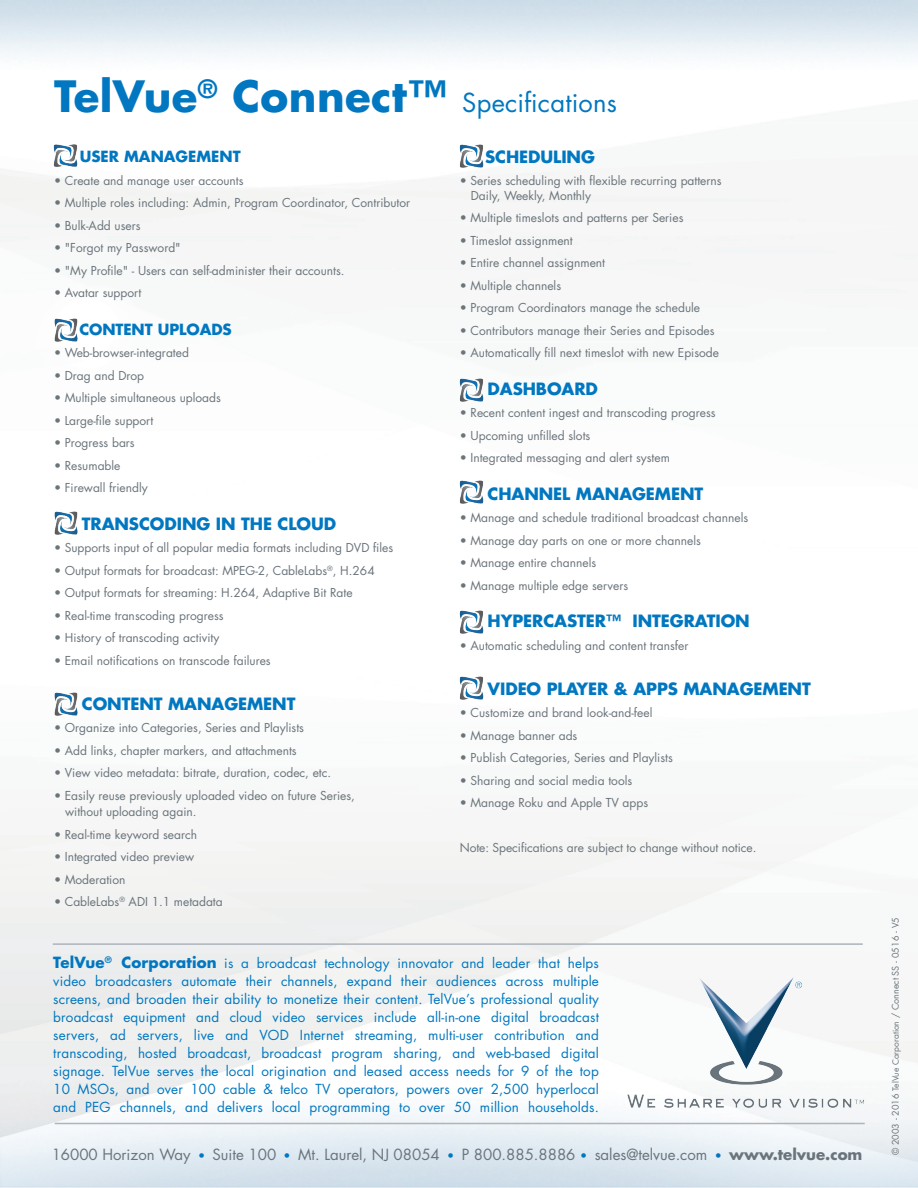
<style>
.page{position:relative;width:918px;height:1188px;background:#fff}
.page>*{position:absolute;margin:0;border:0;box-sizing:border-box;transform-origin:0 0}
.t1{font:700 42px "Futura Std";letter-spacing:.01em;color:#0077c0}
.t2{font:700 16.5px "Futura Std";letter-spacing:-.005em;color:#0077c0}
.t3{font:15px "Futura Std";color:#6a747b}
.t4{font:700 15px "Futura Std";color:#0077c0}
.t5{font:13.5px/18px "Futura Std";letter-spacing:.01em;color:#0077c0;text-align:justify}
.t6{font:12px/16.5px "Futura Std";color:#6a747b}
.t7{font:9px "Futura Std";color:#6a747b}
.s1{font-weight:400;font-size:25.5px}
.s2{font-weight:700;font-size:15px}
.s3{font-size:12px;color:#0077c0}
.s4{font-weight:700}
.s5{font-size:8.4px}
</style>
<div class="page">
<hr style="left:53px;top:943px;width:810px;height:2px;background:#adb4ba">
<img style="left:614px;top:978px;width:251px;height:133px">
<img style="left:53px;top:144px;width:25px;height:24px">
<img style="left:54px;top:318px;width:24px;height:24px">
<img style="left:54px;top:511px;width:24px;height:24px">
<img style="left:47px;top:692px;width:40px;height:29px">
<img style="left:452px;top:372px;width:40px;height:35px">
<img style="left:459px;top:480px;width:25px;height:24px">
<img style="left:459px;top:610px;width:25px;height:24px">
<img style="left:459px;top:676px;width:25px;height:24px">
<hr style="left:55px;top:1123px;width:810px;height:1px;background:#adb4ba">
<img style="left:459px;top:144px;width:33px;height:29px">
<h1 class="t1" style="left:54px;top:69px;width:565px">TelVue<sup>®</sup> Connect™ <span class="s1">Specifications</span></h1>
<p class="t4" style="left:80px;top:147px;width:162px">USER MANAGEMENT</p>
<p class="t6" style="left:54px;top:172px;width:191px">• Create and manage user accounts</p>
<p class="t6" style="left:54px;top:195px;width:358px">• Multiple roles including: Admin, Program Coordinator, Contributor</p>
<p class="t6" style="left:54px;top:217px;width:88px">• Bulk-Add users</p>
<p class="t6" style="left:54px;top:240px;width:128px">• "Forgot my Password"</p>
<p class="t6" style="left:54px;top:262px;width:292px">• "My Profile" - Users can self-administer their accounts.</p>
<p class="t6" style="left:54px;top:285px;width:89px">• Avatar support</p>
<p class="t4" style="left:79px;top:319px;width:154px">CONTENT UPLOADS</p>
<p class="t6" style="left:54px;top:345px;width:136px">• Web-browser-integrated</p>
<p class="t6" style="left:54px;top:367px;width:92px">• Drag and Drop</p>
<p class="t6" style="left:54px;top:390px;width:168px">• Multiple simultaneous uploads</p>
<p class="t6" style="left:54px;top:412px;width:101px">• Large-file support</p>
<p class="t6" style="left:54px;top:435px;width:82px">• Progress bars</p>
<p class="t6" style="left:54px;top:457px;width:68px">• Resumable</p>
<p class="t6" style="left:54px;top:480px;width:95px">• Firewall friendly</p>
<h2 class="t2" style="left:82px;top:513px;width:256px">TRANSCODING IN THE CLOUD</h2>
<p class="t6" style="left:54px;top:540px;width:341px">• Supports input of all popular media formats including DVD files</p>
<p class="t6" style="left:54px;top:562px;width:322px">• Output formats for broadcast: MPEG-2, CableLabs<sup>®</sup>, H.264</p>
<p class="t6" style="left:54px;top:585px;width:300px">• Output formats for streaming: H.264, Adaptive Bit Rate</p>
<p class="t6" style="left:54px;top:607px;width:171px">• Real-time transcoding progress</p>
<p class="t6" style="left:54px;top:630px;width:167px">• History of transcoding activity</p>
<p class="t6" style="left:54px;top:652px;width:218px">• Email notifications on transcode failures</p>
<h2 class="t2" style="left:82px;top:693px;width:215px">CONTENT MANAGEMENT</h2>
<p class="t6" style="left:54px;top:720px;width:252px">• Organize into Categories, Series and Playlists</p>
<p class="t6" style="left:54px;top:742px;width:244px">• Add links, chapter markers, and attachments</p>
<p class="t6" style="left:54px;top:765px;width:279px">• View video metadata: bitrate, duration, codec, etc.</p>
<p class="t6" style="left:65px;top:787px;width:291px;text-indent:-11px">• Easily reuse previously uploaded video on future Series, without uploading again.</p>
<p class="t6" style="left:54px;top:826px;width:145px">• Real-time keyword search</p>
<p class="t6" style="left:54px;top:849px;width:142px">• Integrated video preview</p>
<p class="t6" style="left:54px;top:871px;width:73px">• Moderation</p>
<p class="t6" style="left:54px;top:894px;width:170px">• CableLabs<sup>®</sup> ADI 1.1 metadata</p>
<h2 class="t2" style="left:485px;top:146px;width:111px">SCHEDULING</h2>
<p class="t6" style="left:471px;top:174px;width:252px;line-height:14.4px;text-indent:-11px">• Series scheduling with flexible recurring patterns<br>Daily, Weekly, Monthly</p>
<p class="t6" style="left:460px;top:210px;width:225px">• Multiple timeslots and patterns per Series</p>
<p class="t6" style="left:460px;top:232px;width:115px">• Timeslot assignment</p>
<p class="t6" style="left:460px;top:255px;width:147px">• Entire channel assignment</p>
<p class="t6" style="left:460px;top:277px;width:103px">• Multiple channels</p>
<p class="t6" style="left:460px;top:300px;width:242px">• Program Coordinators manage the schedule</p>
<p class="t6" style="left:460px;top:322px;width:256px">• Contributors manage their Series and Episodes</p>
<p class="t6" style="left:460px;top:345px;width:261px">• Automatically fill next timeslot with new Episode</p>
<h2 class="t2" style="left:488px;top:378px;width:112px">DASHBOARD</h2>
<p class="t6" style="left:460px;top:405px;width:258px">• Recent content ingest and transcoding progress</p>
<p class="t6" style="left:460px;top:427px;width:132px">• Upcoming unfilled slots</p>
<p class="t6" style="left:460px;top:450px;width:212px">• Integrated messaging and alert system</p>
<h2 class="t2" style="left:488px;top:483px;width:217px">CHANNEL MANAGEMENT</h2>
<p class="t6" style="left:460px;top:510px;width:290px">• Manage and schedule traditional broadcast channels</p>
<p class="t6" style="left:460px;top:532px;width:243px">• Manage day parts on one or more channels</p>
<p class="t6" style="left:460px;top:555px;width:138px">• Manage entire channels</p>
<p class="t6" style="left:460px;top:577px;width:170px">• Manage multiple edge servers</p>
<h2 class="t2" style="left:488px;top:610px;width:264px">HYPERCASTER™ INTEGRATION</h2>
<p class="t6" style="left:460px;top:637px;width:230px">• Automatic scheduling and content transfer</p>
<h2 class="t2" style="left:488px;top:678px;width:325px">VIDEO PLAYER &amp; APPS MANAGEMENT</h2>
<p class="t6" style="left:460px;top:705px;width:194px">• Customize and brand look-and-feel</p>
<p class="t6" style="left:460px;top:727px;width:119px">• Manage banner ads</p>
<p class="t6" style="left:460px;top:750px;width:215px">• Publish Categories, Series and Playlists</p>
<p class="t6" style="left:460px;top:772px;width:174px">• Sharing and social media tools</p>
<p class="t6" style="left:460px;top:795px;width:190px">• Manage Roku and Apple TV apps</p>
<p class="t6" style="left:460px;top:840px;width:298px">Note: Specifications are subject to change without notice.</p>
<p class="t5" style="left:53px;top:954px;width:547px"><span class="s2">TelVue</span><sup>®</sup> <span class="s2">Corporation</span> is a broadcast technology innovator and leader that helps video broadcasters automate their channels, expand their audiences across multiple screens, and broaden their ability to monetize their content. TelVue’s professional quality broadcast equipment and cloud video services include all-in-one digital broadcast servers, ad servers, live and VOD Internet streaming, multi-user contribution and transcoding, hosted broadcast, broadcast program sharing, and web-based digital signage. TelVue serves the local origination and leased access needs for 9 of the top 10 MSOs, and over 100 cable &amp; telco TV operators, powers over 2,500 hyperlocal and PEG channels, and delivers local programming to over 50 million households.</p>
<p class="t3" style="left:52px;top:1145px;width:812px">16000 Horizon Way <span class="s3">•</span> Suite 100 <span class="s3">•</span> Mt. Laurel, NJ 08054 <span class="s3">•</span> P 800.885.8886 <span class="s3">•</span> sales@telvue.com <span class="s3">•</span> <span class="s4">www.telvue.com</span></p>
<p class="t7" style="left:890px;top:1155px;width:240px;rotate:-90deg">© 2003 - 2016 <span class="s5">TelVue Corporation</span> / Connect SS - 0516 - V5</p>
</div>
